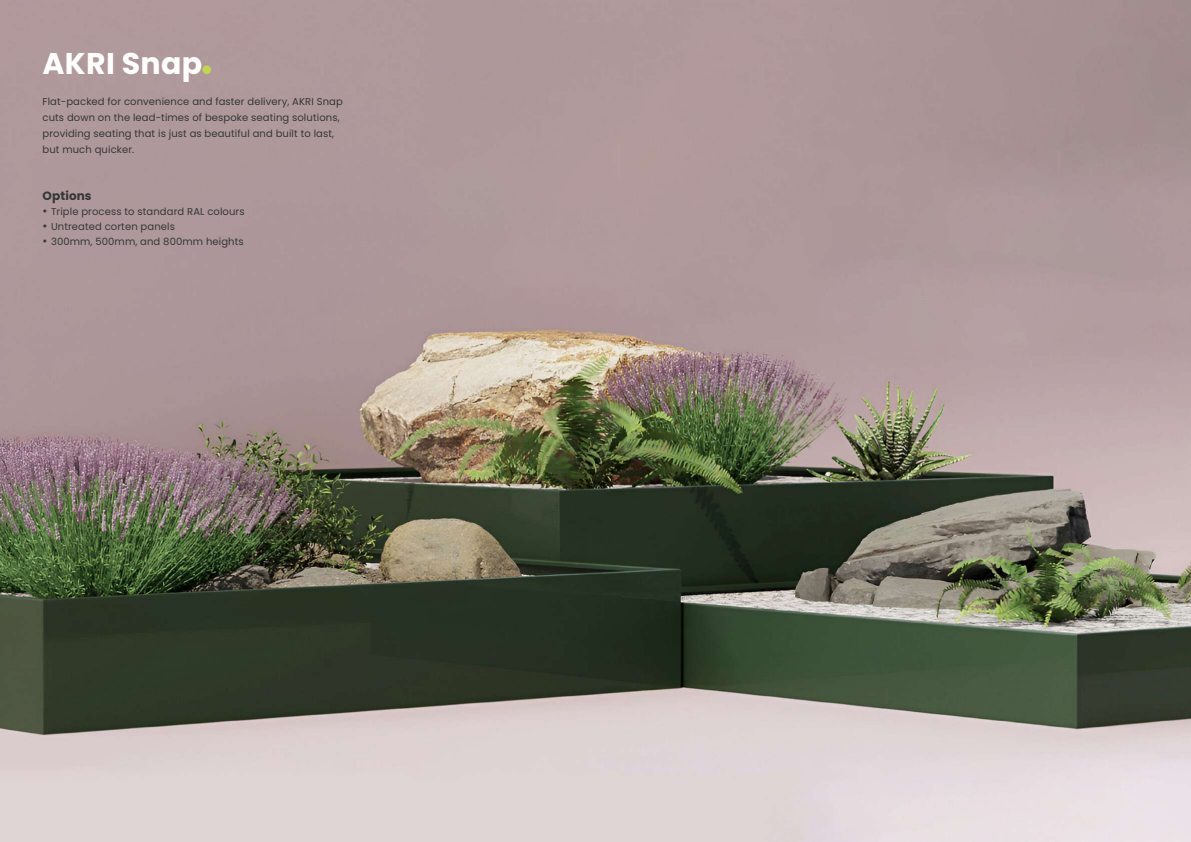
<style>
.page{position:relative;width:1191px;height:842px;background:#fff}
.page>*{position:absolute;margin:0;border:0;box-sizing:border-box;transform-origin:0 0}
.t1{font:700 30px "Poppins";letter-spacing:.01em;color:#fff}
.t2{font:700 12px "Poppins";letter-spacing:.01em;color:#353738}
.t3{font:10px/16px "Poppins";letter-spacing:.01em;color:#353738}
.s1{font-size:12px}
</style>
<div class="page">
<img style="left:0;top:0;width:1191px;height:842px">
<div style="left:202px;top:65px;width:9px;height:9px;background:#c0d849;border-radius:50%"></div>
<h1 class="t1" style="left:43px;top:46px;width:161px">AKRI Snap</h1>
<p class="t3" style="left:43px;top:94px;width:302px">Flat-packed for convenience and faster delivery, AKRI Snap cuts down on the lead-times of bespoke seating solutions, providing seating that is just as beautiful and built to last, but much quicker.</p>
<p class="t2" style="left:43px;top:189px;width:51px">Options</p>
<p class="t3" style="left:43px;top:204px;width:204px"><span class="s1">•</span> Triple process to standard RAL colours</p>
<p class="t3" style="left:43px;top:219px;width:134px"><span class="s1">•</span> Untreated corten panels</p>
<p class="t3" style="left:43px;top:234px;width:203px"><span class="s1">•</span> 300mm, 500mm, and 800mm heights</p>
</div>
